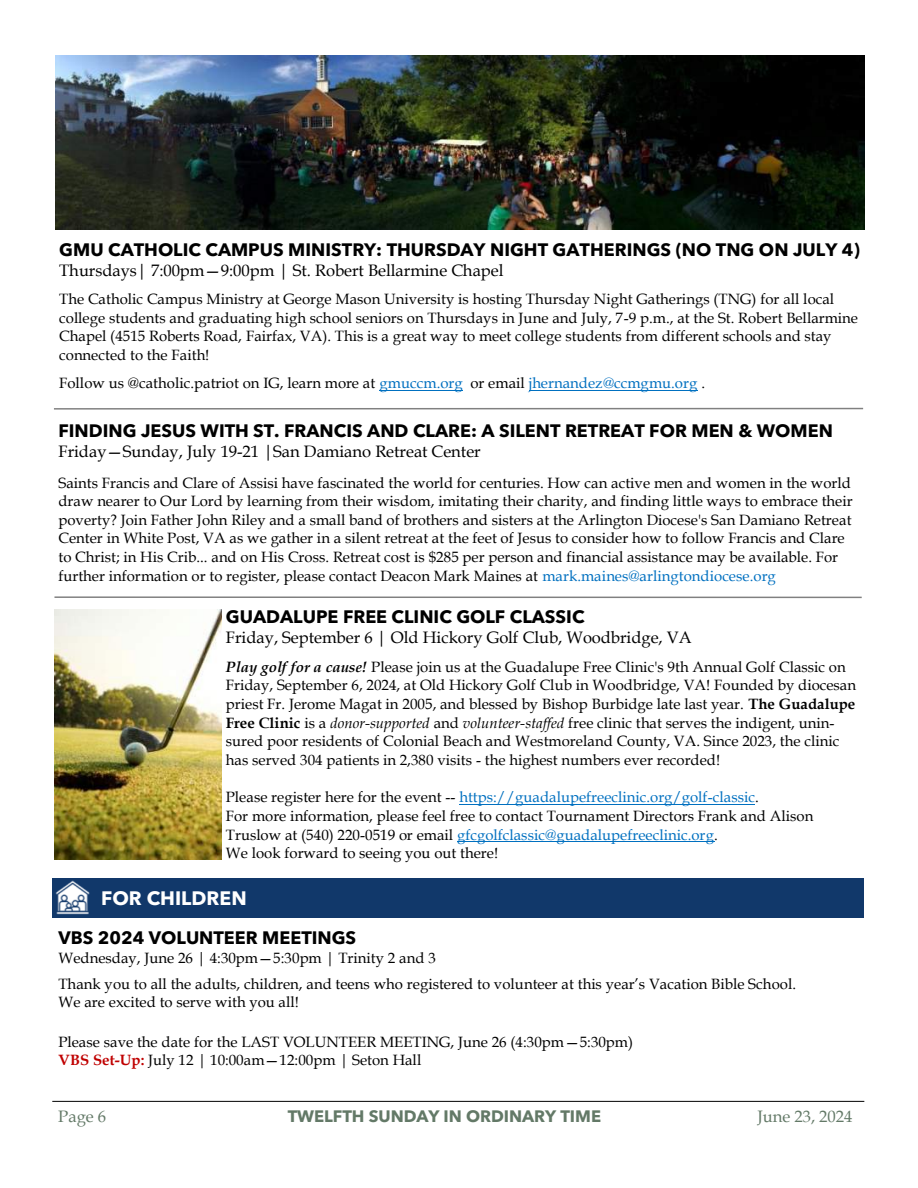
<style>
.page{position:relative;width:918px;height:1188px;background:#fff}
.page>*{position:absolute;margin:0;border:0;box-sizing:border-box;transform-origin:0 0}
.t1{font:700 19.5px "Avenir Next LT Pro";color:#fff}
.t2{font:700 18px "Avenir Next LT Pro";color:#000}
.t3{font:16.5px "Book Antiqua";color:#000}
.t4{font:700 16.5px "Avenir Next LT Pro";color:#637967}
.t5{font:16.5px "Book Antiqua";color:#637967}
.t6{font:15px/18.6px "Book Antiqua";color:#000}
.t7{font:15px "Book Antiqua";color:#0070c0}
.s1{color:#0070c0}
.s2{font-weight:700;font-style:italic}
.s3{font-weight:700}
.s4{font-style:italic}
.s5{color:#000}
.s6{font-weight:700;color:#c00000}
</style>
<div class="page">
<hr style="left:52px;top:1101px;width:812px;height:1px;background:#000">
<div style="left:53px;top:878px;width:811px;height:40px;background:#11386a"></div>
<img style="left:55px;top:880px;width:35px;height:35px">
<hr style="left:54px;top:596px;width:808px;height:2px;background:#000;opacity:.5">
<hr style="left:379px;top:390px;width:84px;height:1px;background:#0070c0">
<hr style="left:529px;top:390px;width:169px;height:1px;background:#0070c0">
<hr style="left:459px;top:804px;width:296px;height:1px;background:#0070c0">
<hr style="left:457px;top:842px;width:257px;height:1px;background:#0070c0">
<img style="left:56px;top:56px;width:808px;height:174px">
<img style="left:54px;top:609px;width:168px;height:251px">
<hr style="left:54px;top:408px;width:809px;height:2px;background:#000;opacity:.5">
<p class="t2" style="left:59px;top:238px;width:802px">GMU CATHOLIC CAMPUS MINISTRY: THURSDAY NIGHT GATHERINGS (NO TNG ON JULY 4)</p>
<p class="t3" style="left:59px;top:260px;width:446px">Thursdays| 7:00pm—9:00pm | St. Robert Bellarmine Chapel</p>
<p class="t6" style="left:59px;top:290px;width:800px">The Catholic Campus Ministry at George Mason University is hosting Thursday Night Gatherings (TNG) for all local college students and graduating high school seniors on Thursdays in June and July, 7-9 p.m., at the St. Robert Bellarmine Chapel (4515 Roberts Road, Fairfax, VA). This is a great way to meet college students from different schools and stay connected to the Faith!</p>
<p class="t6" style="left:59px;top:374px;width:647px">Follow us @catholic.patriot on IG, learn more at <span class="s1">gmuccm.org</span> or email <span class="s1">jhernandez@ccmgmu.org</span> .</p>
<p class="t2" style="left:58px;top:420px;width:776px">FINDING JESUS WITH ST. FRANCIS AND CLARE: A SILENT RETREAT FOR MEN &amp; WOMEN</p>
<p class="t3" style="left:58px;top:442px;width:424px">Friday—Sunday, July 19-21 |San Damiano Retreat Center</p>
<p class="t6" style="left:58px;top:473px;width:796px">Saints Francis and Clare of Assisi have fascinated the world for centuries. How can active men and women in the world draw nearer to Our Lord by learning from their wisdom, imitating their charity, and finding little ways to embrace their poverty? Join Father John Riley and a small band of brothers and sisters at the Arlington Diocese's San Damiano Retreat Center in White Post, VA as we gather in a silent retreat at the feet of Jesus to consider how to follow Francis and Clare to Christ; in His Crib... and on His Cross. Retreat cost is $285 per person and financial assistance may be available. For further information or to register, please contact Deacon Mark Maines at <span class="s1">mark.maines@arlingtondiocese.org</span></p>
<p class="t2" style="left:226px;top:606px;width:360px">GUADALUPE FREE CLINIC GOLF CLASSIC</p>
<p class="t3" style="left:226px;top:628px;width:467px">Friday, September 6 | Old Hickory Golf Club, Woodbridge, VA</p>
<p class="t6" style="left:226px;top:658px;width:632px"><span class="s2">Play golf for a cause!</span> Please join us at the Guadalupe Free Clinic's 9th Annual Golf Classic on Friday, September 6, 2024, at Old Hickory Golf Club in Woodbridge, VA! Founded by diocesan priest Fr. Jerome Magat in 2005, and blessed by Bishop Burbidge late last year. <span class="s3">The Guadalupe Free Clinic</span> is a <span class="s4">donor-supported</span> and <span class="s4">volunteer-staffed</span> free clinic that serves the indigent, unin&shy;sured poor residents of Colonial Beach and Westmoreland County, VA. Since 2023, the clinic has served 304 patients in 2,380 visits - the highest numbers ever recorded!</p>
<p class="t7" style="left:226px;top:789px;width:534px"><span class="s5">Please register here for the event --</span> https://guadalupefreeclinic.org/golf-classic<span class="s5">.</span></p>
<p class="t6" style="left:226px;top:807px;width:589px">For more information, please feel free to contact Tournament Directors Frank and Alison<br>Truslow at (540) 220-0519 or email <span class="s1">gfcgolfclassic@guadalupefreeclinic.org</span>.</p>
<p class="t6" style="left:226px;top:844px;width:274px">We look forward to seeing you out there!</p>
<p class="t1" style="left:101px;top:886px;width:147px">FOR CHILDREN</p>
<p class="t2" style="left:58px;top:927px;width:299px">VBS 2024 VOLUNTEER MEETINGS</p>
<p class="t6" style="left:58px;top:949px;width:379px">Wednesday, June 26 | 4:30pm—5:30pm | Trinity 2 and 3</p>
<p class="t6" style="left:58px;top:975px;width:739px">Thank you to all the adults, children, and teens who registered to volunteer at this year’s Vacation Bible School.</p>
<p class="t6" style="left:58px;top:993px;width:242px">We are excited to serve with you all!</p>
<p class="t6" style="left:58px;top:1033px;width:576px">Please save the date for the LAST VOLUNTEER MEETING, June 26 (4:30pm—5:30pm)</p>
<p class="t6" style="left:58px;top:1051px;width:364px"><span class="s6">VBS Set-Up:</span> July 12 | 10:00am—12:00pm | Seton Hall</p>
<p class="t5" style="left:58px;top:1107px;width:49px">Page 6</p>
<p class="t4" style="left:288px;top:1106px;width:315px">TWELFTH SUNDAY IN ORDINARY TIME</p>
<p class="t5" style="left:757px;top:1107px;width:97px">June 23, 2024</p>
</div>
